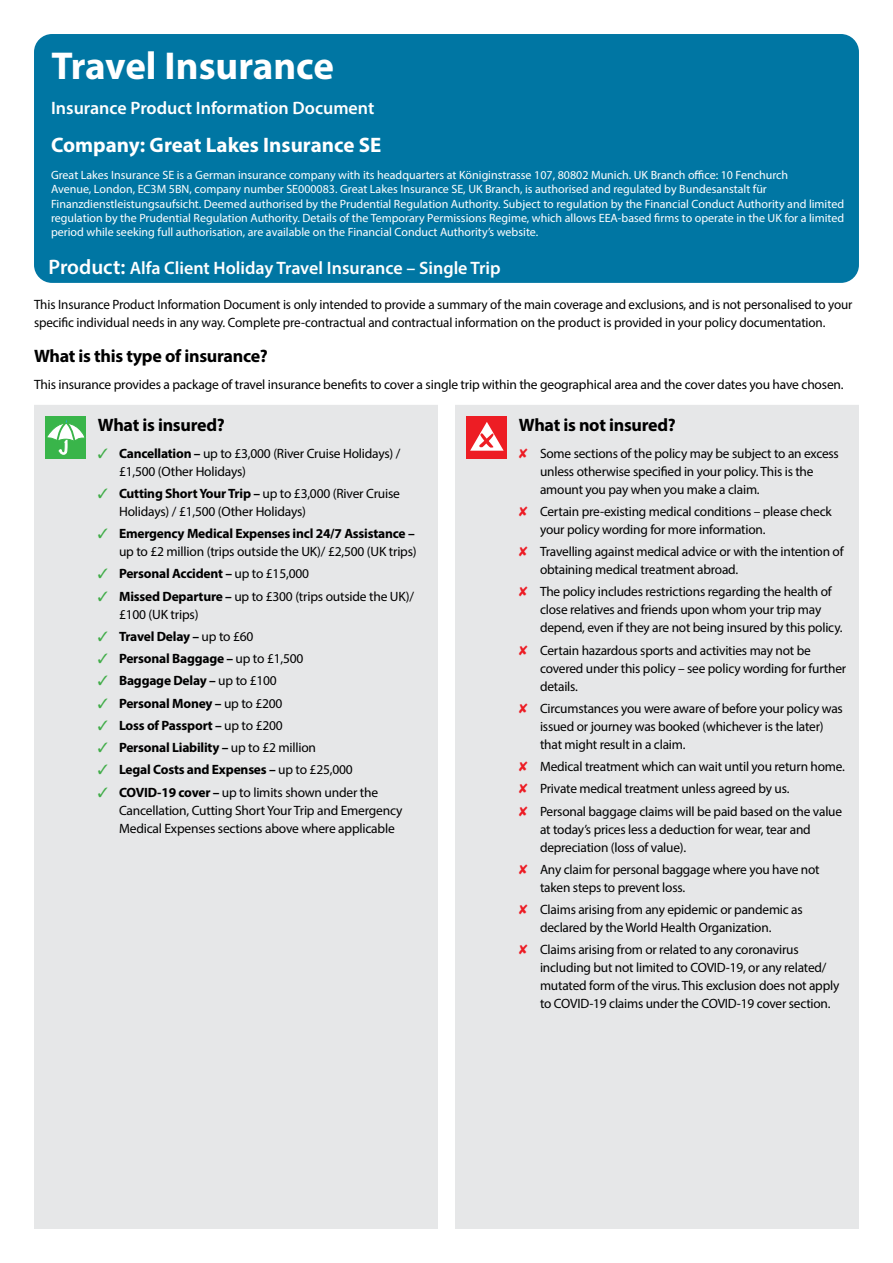
<style>
.page{position:relative;width:893px;height:1263px;background:#fff}
.page>*{position:absolute;margin:0;border:0;box-sizing:border-box;transform-origin:0 0}
.t1{font:700 39px "Myriad Pro";color:#fff}
.t2{font:700 21px "Myriad Pro";color:#fff}
.t3{font:600 18px "Myriad Pro";color:#fff}
.t4{font:700 18px "Myriad Pro";letter-spacing:-.015em;color:#000}
.t5{font:13.5px/18px "Myriad Pro";letter-spacing:-.015em;color:#000}
.t6{font:700 13.5px "Myriad Pro";letter-spacing:-.015em;color:#000}
.t7{font:12px/14.4px "Myriad Pro";color:#fff}
.s1{font-size:21px}
.s2{color:#41ad49}
.s3{font-weight:700}
.s4{font-weight:400}
.s5{color:#ed1c24}
</style>
<div class="page">
<div style="left:34px;top:34px;width:825px;height:249px;background:#0076a3;border-radius:18px"></div>
<div style="left:34px;top:405px;width:825px;height:824px;background:#e6e7e8"></div>
<div style="left:466px;top:416px;width:41px;height:43px;background:#ed1d24"></div>
<svg style="left:470px;top:422px;width:34px;height:29px"></svg>
<div style="left:45px;top:416px;width:41px;height:43px;background:#39b54a"></div>
<svg style="left:47px;top:419px;width:38px;height:36px"></svg>
<h1 class="t1" style="left:52px;top:40px;width:284px">Travel Insurance</h1>
<h3 class="t3" style="left:51px;top:96px;width:325px">Insurance Product Information Document</h3>
<h2 class="t2" style="left:51px;top:131px;width:332px">Company: Great Lakes Insurance SE</h2>
<p class="t7" style="left:51px;top:167px;width:795px">Great Lakes Insurance SE is a German insurance company with its headquarters at Königinstrasse 107, 80802 Munich. UK Branch office: 10 Fenchurch<br>Avenue, London, EC3M 5BN, company number SE000083. Great Lakes Insurance SE, UK Branch, is authorised and regulated by Bundesanstalt für Finanzdienstleistungsaufsicht. Deemed authorised by the Prudential Regulation Authority. Subject to regulation by the Financial Conduct Authority and limited regulation by the Prudential Regulation Authority. Details of the Temporary Permissions Regime, which allows EEA-based firms to operate in the UK for a limited period while seeking full authorisation, are available on the Financial Conduct Authority’s website.</p>
<h3 class="t3" style="left:49px;top:257px;width:454px"><span class="s1">Product:</span> Alfa Client Holiday Travel Insurance – Single Trip</h3>
<p class="t5" style="left:34px;top:295px;width:820px">This Insurance Product Information Document is only intended to provide a summary of the main coverage and exclusions, and is not personalised to your specific individual needs in any way. Complete pre-contractual and contractual information on the product is provided in your policy documentation.</p>
<h3 class="t4" style="left:34px;top:344px;width:235px">What is this type of insurance?</h3>
<p class="t5" style="left:34px;top:375px;width:811px">This insurance provides a package of travel insurance benefits to cover a single trip within the geographical area and the cover dates you have chosen.</p>
<h3 class="t4" style="left:98px;top:413px;width:129px">What is insured?</h3>
<p class="t5" style="left:119px;top:444px;width:283px;text-indent:-21px"><span class="s2">✓</span> <span class="s3">Cancellation –</span> up to £3,000 (River Cruise Holidays) / £1,500 (Other Holidays)</p>
<p class="t5" style="left:119px;top:484px;width:283px;text-indent:-21px"><span class="s2">✓</span> <span class="s3">Cutting Short Your Trip –</span> up to £3,000 (River Cruise<br>Holidays) / £1,500 (Other Holidays)</p>
<p class="t5" style="left:98px;top:524px;width:320px;text-align:right"><span class="s2">✓</span> <span class="s3">Emergency Medical Expenses incl 24/7 Assistance – </span>up to £2 million (trips outside the UK)/ £2,500 (UK trips)</p>
<p class="t6" style="left:98px;top:565px;width:213px"><span class="s2">✓</span> Personal Accident – <span class="s4">up to £15,000</span></p>
<p class="t5" style="left:119px;top:587px;width:297px;text-indent:-21px"><span class="s2">✓</span> <span class="s3">Missed Departure –</span> up to £300 (trips outside the UK)/ £100 (UK trips)</p>
<p class="t6" style="left:98px;top:627px;width:157px"><span class="s2">✓</span> Travel Delay – <span class="s4">up to £60</span></p>
<p class="t6" style="left:98px;top:650px;width:207px"><span class="s2">✓</span> Personal Baggage – <span class="s4">up to £1,500</span></p>
<p class="t6" style="left:98px;top:672px;width:181px"><span class="s2">✓</span> Baggage Delay – <span class="s4">up to £100</span></p>
<p class="t6" style="left:98px;top:694px;width:186px"><span class="s2">✓</span> Personal Money – <span class="s4">up to £200</span></p>
<p class="t6" style="left:98px;top:716px;width:186px"><span class="s2">✓</span> Loss of Passport – <span class="s4">up to £200</span></p>
<p class="t6" style="left:98px;top:739px;width:220px"><span class="s2">✓</span> Personal Liability – <span class="s4">up to £2 million</span></p>
<p class="t6" style="left:98px;top:761px;width:256px"><span class="s2">✓</span> Legal Costs and Expenses – <span class="s4">up to £25,000</span></p>
<p class="t5" style="left:119px;top:783px;width:285px;text-indent:-21px"><span class="s2">✓</span> <span class="s3">COVID-19 cover –</span> up to limits shown under the<br>Cancellation, Cutting Short Your Trip and Emergency<br>Medical Expenses sections above where applicable</p>
<h3 class="t4" style="left:519px;top:413px;width:159px">What is not insured?</h3>
<p class="t5" style="left:540px;top:444px;width:300px;text-indent:-21px"><span class="s5">✘</span> Some sections of the policy may be subject to an excess unless otherwise specified in your policy. This is the amount you pay when you make a claim.</p>
<p class="t5" style="left:540px;top:502px;width:293px;text-indent:-21px"><span class="s5">✘</span> Certain pre-existing medical conditions – please check your policy wording for more information.</p>
<p class="t5" style="left:540px;top:542px;width:305px;text-indent:-21px"><span class="s5">✘</span> Travelling against medical advice or with the intention of obtaining medical treatment abroad.</p>
<p class="t5" style="left:540px;top:583px;width:304px;text-indent:-21px"><span class="s5">✘</span> The policy includes restrictions regarding the health of close relatives and friends upon whom your trip may depend, even if they are not being insured by this policy.</p>
<p class="t5" style="left:540px;top:641px;width:308px;text-indent:-21px"><span class="s5">✘</span> Certain hazardous sports and activities may not be covered under this policy – see policy wording for further details.</p>
<p class="t5" style="left:540px;top:699px;width:304px;text-indent:-21px"><span class="s5">✘</span> Circumstances you were aware of before your policy was issued or journey was booked (whichever is the later) that might result in a claim.</p>
<p class="t5" style="left:519px;top:755px;width:328px;line-height:22.2px"><span class="s5">✘</span> Medical treatment which can wait until you return home. <span class="s5">✘</span> Private medical treatment unless agreed by us.<br><span class="s5">✘</span> Personal baggage claims will be paid based on the value</p>
<p class="t5" style="left:540px;top:820px;width:272px">at today’s prices less a deduction for wear, tear and depreciation (loss of value).</p>
<p class="t5" style="left:540px;top:860px;width:281px;text-indent:-21px"><span class="s5">✘</span> Any claim for personal baggage where you have not taken steps to prevent loss.</p>
<p class="t5" style="left:540px;top:900px;width:264px;text-indent:-21px"><span class="s5">✘</span> Claims arising from any epidemic or pandemic as declared by the World Health Organization.</p>
<p class="t5" style="left:540px;top:940px;width:301px;text-indent:-21px"><span class="s5">✘</span> Claims arising from or related to any coronavirus including but not limited to COVID-19, or any related/ mutated form of the virus. This exclusion does not apply to COVID-19 claims under the COVID-19 cover section.</p>
</div>
